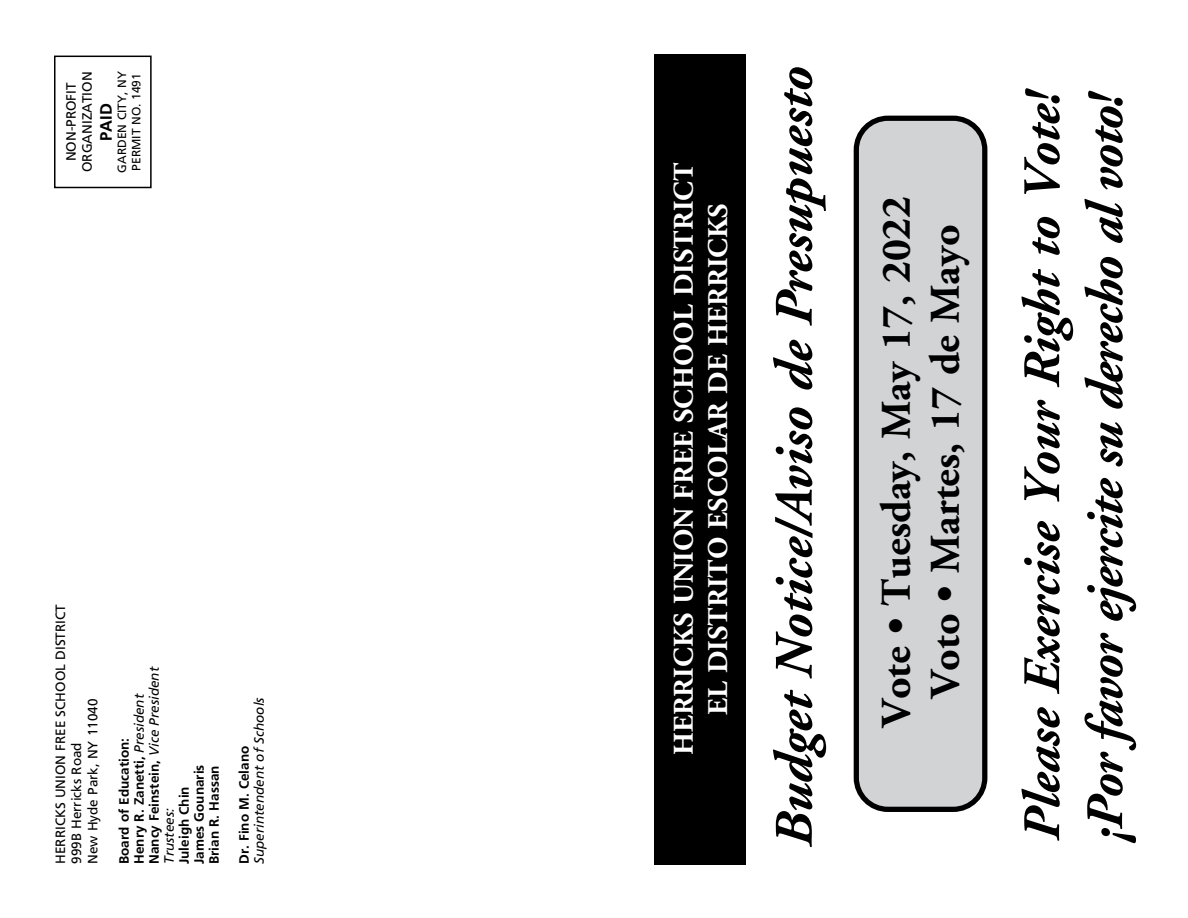
<style>
.page{position:relative;width:1188px;height:918px;background:#fff}
.page>*{position:absolute;margin:0;border:0;box-sizing:border-box;transform-origin:0 0}
.t1{font:italic 700 54px "Adobe Garamond";color:#000}
.t2{font:italic 700 52.5px/63px "Adobe Garamond";color:#000}
.t3{font:700 42.15px/49.2px "Adobe Garamond";color:#000;text-align:center}
.t4{font:700 28.5px/34.2px "Adobe Garamond";color:#fff;text-align:center}
.t5{font:700 16.5px "Frutiger";color:#000}
.t6{font:700 13.5px/15px "Frutiger";color:#000}
.t7{font:13.5px/16.2px "Frutiger";color:#000}
.t8{font:italic 13.5px "Frutiger";color:#000}
.t9{font:12px/14.4px "Frutiger";color:#000}
.s1{font-weight:400;font-style:italic}
</style>
<div class="page">
<div style="left:654px;top:54px;width:92px;height:810px;background:#000"></div>
<div style="left:856px;top:118px;width:129px;height:691px;background:#d1d3d4;border-radius:32px"></div>
<div style="left:854px;top:116px;width:133px;height:696px;border:5px solid #000;border-radius:32px"></div>
<div style="left:54px;top:56px;width:98px;height:132px;border:2px solid #000"></div>
<p class="t7" style="left:63px;top:172px;width:102px;text-align:center;rotate:-90deg">NON-PROFIT<br>ORGANIZATION</p>
<p class="t9" style="left:115px;top:173px;width:103px;rotate:-90deg">GARDEN CITY, NY<br>PERMIT NO. 1491</p>
<p class="t5" style="left:96px;top:141px;width:39px;rotate:-90deg">PAID</p>
<p class="t7" style="left:52px;top:864px;width:261px;rotate:-90deg">HERRICKS UNION FREE SCHOOL DISTRICT<br>999B Herricks Road<br>New Hyde Park, NY 11040</p>
<p class="t6" style="left:116px;top:864px;width:199px;rotate:-90deg">Board of Education:<br>Henry R. Zanetti, <span class="s1">President<br></span>Nancy Feinstein, <span class="s1">Vice President<br>Trustees:</span></p>
<p class="t6" style="left:176px;top:864px;width:101px;rotate:-90deg">Juleigh Chin<br>James Gounaris<br>Brian R. Hassan</p>
<p class="t8" style="left:251px;top:864px;width:168px;rotate:-90deg">Superintendent of Schools</p>
<p class="t6" style="left:236px;top:864px;width:120px;rotate:-90deg">Dr. Fino M. Celano</p>
<h3 class="t4" style="left:667px;top:755px;width:594px;rotate:-90deg">HERRICKS UNION FREE SCHOOL DISTRICT<br>EL DISTRITO ESCOLAR DE HERRICKS</h3>
<h1 class="t1" style="left:765px;top:849px;width:784px;rotate:-90deg">Budget Notice/Aviso de Presupuesto</h1>
<h3 class="t3" style="left:873px;top:727px;width:532px;rotate:-90deg">Vote • Tuesday, May 17, 2022<br>Voto • Martes, 17 de Mayo</h3>
<h2 class="t2" style="left:1012px;top:843px;width:756px;rotate:-90deg">Please Exercise Your Right to Vote! ¡Por favor ejercite su derecho al voto!</h2>
</div>
